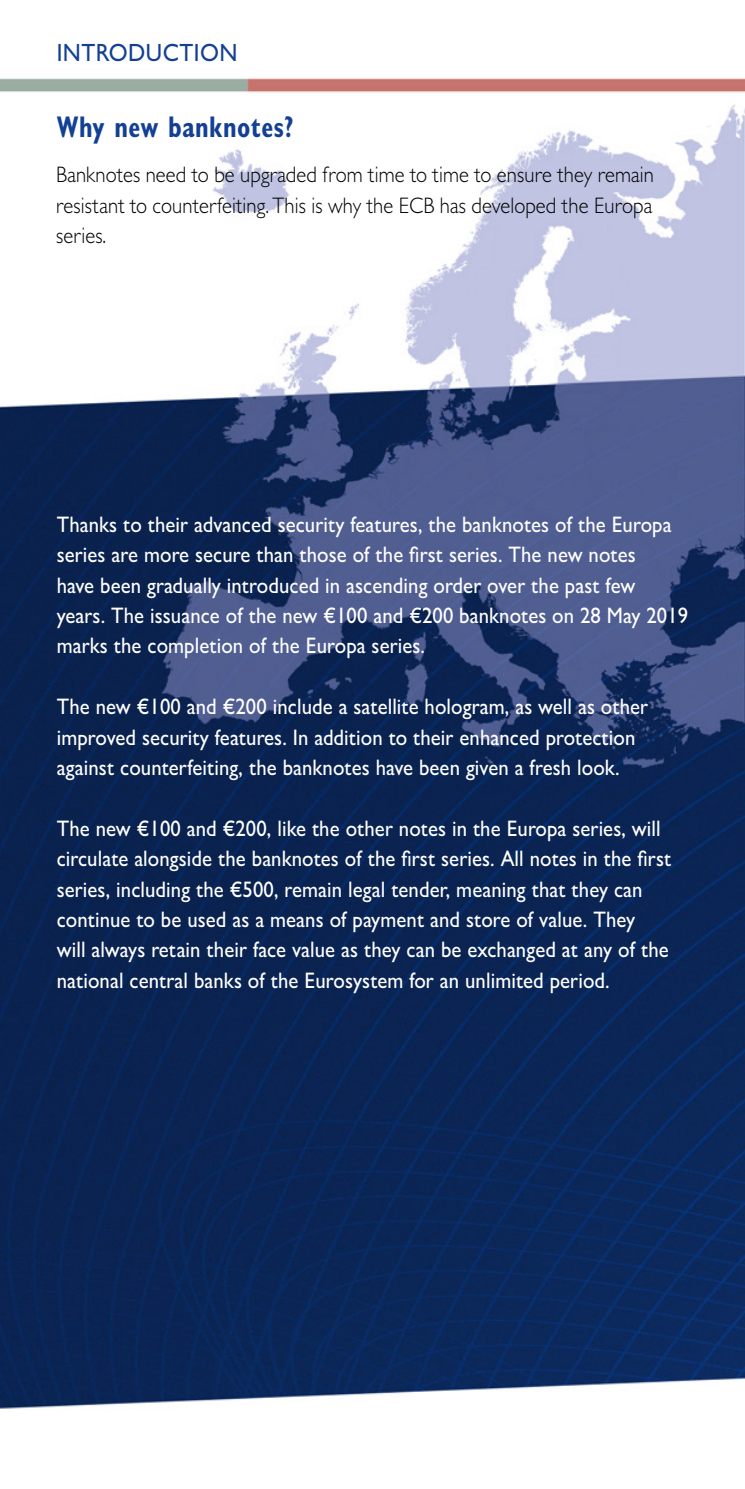
<style>
.page{position:relative;width:745px;height:1489px;background:#fff}
.page>*{position:absolute;margin:0;border:0;box-sizing:border-box;transform-origin:0 0}
.t1{font:700 condensed 30px "Gill Sans MT Pro";letter-spacing:.02em;color:#134094;scale:.85 1}
.t2{font:500 25px "Gill Sans MT Pro";letter-spacing:.02em;color:#134094;scale:.92 1}
.t3{font:500 22.5px/30.2px "Gill Sans MT Pro";letter-spacing:.005em;color:#fff;scale:.92 1}
.t4{font:300 22.5px/30.2px "Gill Sans MT Pro";letter-spacing:.005em;color:#000;text-align:justify;scale:.92 1}
</style>
<div class="page">
<img style="left:0;top:77px;width:744px;height:1332px">
<p class="t2" style="left:57px;top:37px;width:198px">INTRODUCTION</p>
<h1 class="t1" style="left:57px;top:109px;width:280px">Why new banknotes?</h1>
<p class="t4" style="left:56px;top:159px;width:651px">Banknotes need to be upgraded from time to time to ensure they remain resistant to counterfeiting. This is why the ECB has developed the Europa series.</p>
<p class="t3" style="left:57px;top:509px;width:687px">Thanks to their advanced security features, the banknotes of the Europa series are more secure than those of the first series. The new notes<br>have been gradually introduced in ascending order over the past few years. The issuance of the new €100 and €200 banknotes on 28 May 2019 marks the completion of the Europa series.</p>
<p class="t3" style="left:57px;top:691px;width:644px">The new €100 and €200 include a satellite hologram, as well as other improved security features. In addition to their enhanced protection against counterfeiting, the banknotes have been given a fresh look.</p>
<p class="t3" style="left:57px;top:812px;width:669px">The new €100 and €200, like the other notes in the Europa series, will circulate alongside the banknotes of the first series. All notes in the first series, including the €500, remain legal tender, meaning that they can continue to be used as a means of payment and store of value. They<br>will always retain their face value as they can be exchanged at any of the national central banks of the Eurosystem for an unlimited period.</p>
</div>
